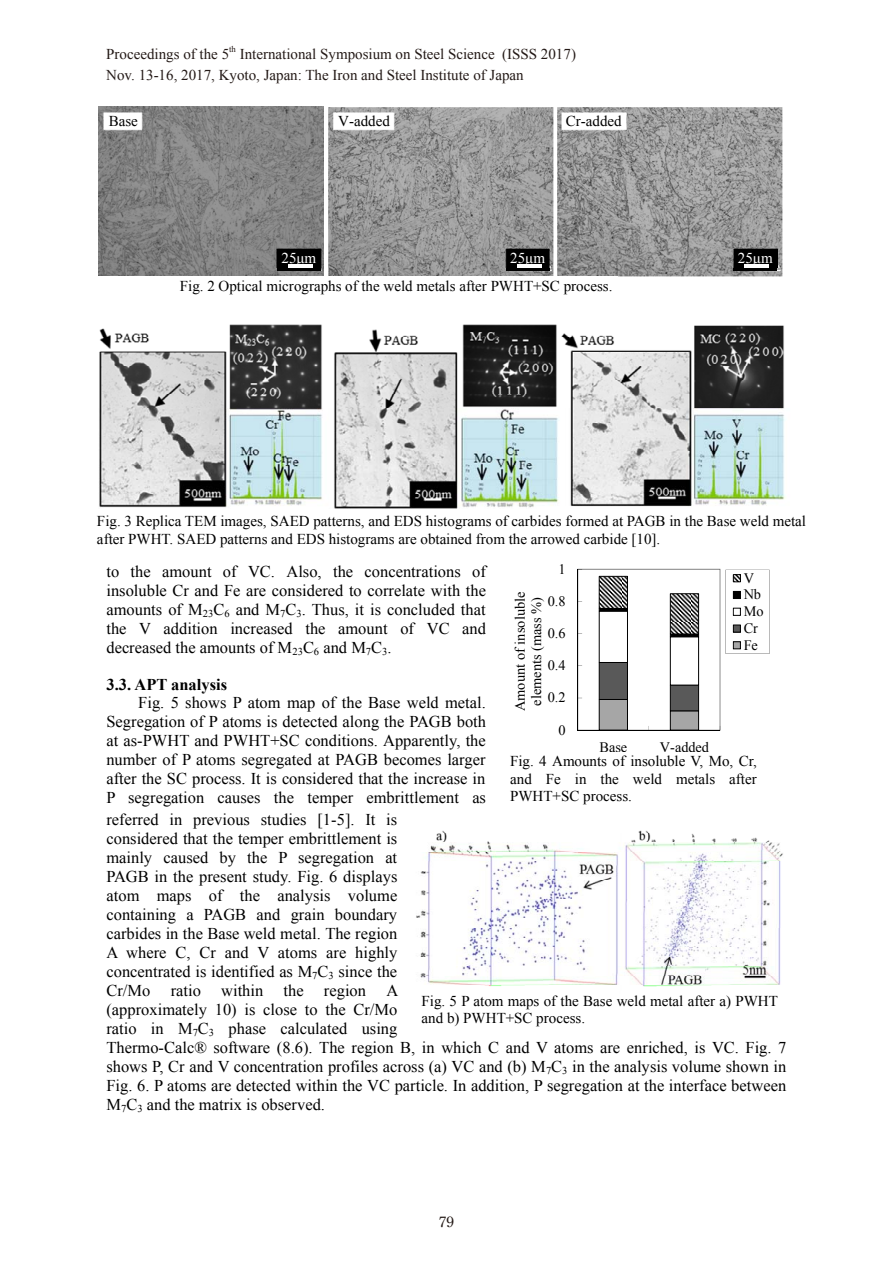
<style>
.page{position:relative;width:893px;height:1263px;background:#fff}
.page>*{position:absolute;margin:0;border:0;box-sizing:border-box;transform-origin:0 0}
.t1{font:16.5px/18.9px "Times New Roman";color:#000;text-align:justify}
.t2{font:700 16.5px "Times New Roman";color:#000}
.t3{font:15px/17.2px "Times New Roman";color:#000}
.t4{font:15px/21px "Times New Roman";color:#231916}
.t5{font:15px "Times New Roman";letter-spacing:.005em;color:#fff}
.t6{font:15px "Century Oldstyle";color:#231916}
.t7{font:14.4px/16.8px "Times New Roman";color:#000}
.t8{font:14.25px/16.4px "Times New Roman";color:#000;text-align:center}
.t9{font:8.7px "Times New Roman";color:#231916}
</style>
<div class="page">
<svg style="left:577px;top:569px;width:192px;height:162px"></svg>
<img style="left:328px;top:107px;width:225px;height:169px">
<img style="left:557px;top:107px;width:226px;height:170px">
<img style="left:99px;top:107px;width:225px;height:169px">
<img style="left:104px;top:112px;width:39px;height:19px">
<img style="left:334px;top:112px;width:61px;height:19px">
<div style="left:277px;top:250px;width:43px;height:21px;background:#000"></div>
<img style="left:277px;top:249px;width:44px;height:19px">
<hr style="left:288px;top:264px;width:25px;height:4px;background:#fff">
<div style="left:506px;top:250px;width:43px;height:21px;background:#000"></div>
<img style="left:505px;top:249px;width:45px;height:19px">
<hr style="left:517px;top:264px;width:25px;height:4px;background:#fff">
<img style="left:561px;top:112px;width:65px;height:19px">
<div style="left:734px;top:250px;width:43px;height:21px;background:#000"></div>
<img style="left:733px;top:249px;width:44px;height:19px">
<hr style="left:745px;top:264px;width:24px;height:4px;background:#fff">
<img style="left:99px;top:324px;width:687px;height:184px">
<img style="left:416px;top:830px;width:367px;height:157px">
<p class="t4" style="left:106px;top:43px;width:124px">Proceedings of the 5</p>
<p class="t9" style="left:229px;top:43px;width:8px">th</p>
<p class="t4" style="left:106px;top:43px;width:471px;text-indent:133px">International Symposium on Steel Science (ISSS 2017)<br>Nov. 13-16, 2017, Kyoto, Japan: The Iron and Steel Institute of Japan</p>
<p class="t3" style="left:109px;top:112px;width:31px">Base</p>
<p class="t3" style="left:338px;top:112px;width:53px">V-added</p>
<p class="t3" style="left:566px;top:112px;width:57px">Cr-added</p>
<p class="t5" style="left:281px;top:248px;width:36px">25μm</p>
<p class="t5" style="left:510px;top:248px;width:36px">25μm</p>
<p class="t3" style="left:180px;top:277px;width:434px">Fig. 2 Optical micrographs of the weld metals after PWHT+SC process.</p>
<p class="t5" style="left:738px;top:248px;width:36px">25μm</p>
<p class="t3" style="left:97px;top:512px;width:711px;line-height:17.7px">Fig. 3 Replica TEM images, SAED patterns, and EDS histograms of carbides formed at PAGB in the Base weld metal after PWHT. SAED patterns and EDS histograms are obtained from the arrowed carbide [10].</p>
<p class="t7" style="left:559px;top:560px;width:9px">1</p>
<p class="t1" style="left:106px;top:562px;width:381px">to the amount of VC. Also, the concentrations of insoluble Cr and Fe are considered to correlate with the amounts of M<sub>23</sub>C<sub>6</sub> and M<sub>7</sub>C<sub>3</sub>. Thus, it is concluded that the V addition increased the amount of VC and decreased the amounts of M<sub>23</sub>C<sub>6</sub> and M<sub>7</sub>C<sub>3</sub>.</p>
<p class="t2" style="left:106px;top:673px;width:122px">3.3. APT analysis</p>
<p class="t1" style="left:106px;top:693px;width:381px;text-indent:32px">Fig. 5 shows P atom map of the Base weld metal.<br>Segregation of P atoms is detected along the PAGB both at as-PWHT and PWHT+SC conditions. Apparently, the number of P atoms segregated at PAGB becomes larger after the SC process. It is considered that the increase in P segregation causes the temper embrittlement as</p>
<p class="t1" style="left:106px;top:810px;width:682px;text-align:left">referred in previous studies [1-5]. It is<br>considered that the temper embrittlement is<br>mainly caused by the P segregation at<br>PAGB in the present study. Fig. 6 displays<br>atom maps of the analysis volume<br>containing a PAGB and grain boundary<br>carbides in the Base weld metal. The region<br>A where C, Cr and V atoms are highly<br>concentrated is identified as M<sub>7</sub>C<sub>3</sub> since the<br>Cr/Mo ratio within the region A<br>(approximately 10) is close to the Cr/Mo<br>ratio in M<sub>7</sub>C<sub>3</sub> phase calculated using<br>Thermo-Calc® software (8.6). The region B, in which C and V atoms are enriched, is VC. Fig. 7 shows P, Cr and V concentration profiles across (a) VC and (b) M<sub>7</sub>C<sub>3</sub> in the analysis volume shown in Fig. 6. P atoms are detected within the VC particle. In addition, P segregation at the interface between M<sub>7</sub>C<sub>3</sub> and the matrix is observed.</p>
<p class="t7" style="left:744px;top:569px;width:21px">V<br>Nb<br>Mo<br>Cr<br>Fe</p>
<p class="t8" style="left:512px;top:711px;width:121px;rotate:-90deg">Amount of insoluble elements (mass %)</p>
<p class="t7" style="left:548px;top:592px;width:19px">0.8</p>
<p class="t7" style="left:548px;top:625px;width:19px">0.6</p>
<p class="t7" style="left:548px;top:657px;width:19px">0.4</p>
<p class="t7" style="left:548px;top:689px;width:19px">0.2</p>
<p class="t7" style="left:559px;top:721px;width:9px">0</p>
<p class="t7" style="left:600px;top:738px;width:29px">Base</p>
<p class="t7" style="left:660px;top:738px;width:51px">V-added</p>
<p class="t3" style="left:510px;top:752px;width:248px;text-align:justify">Fig. 4 Amounts of insoluble V, Mo, Cr, and Fe in the weld metals after PWHT+SC process.</p>
<p class="t3" style="left:422px;top:992px;width:358px">Fig. 5 P atom maps of the Base weld metal after a) PWHT and b) PWHT+SC process.</p>
<p class="t6" style="left:439px;top:1212px;width:17px">79</p>
</div>
